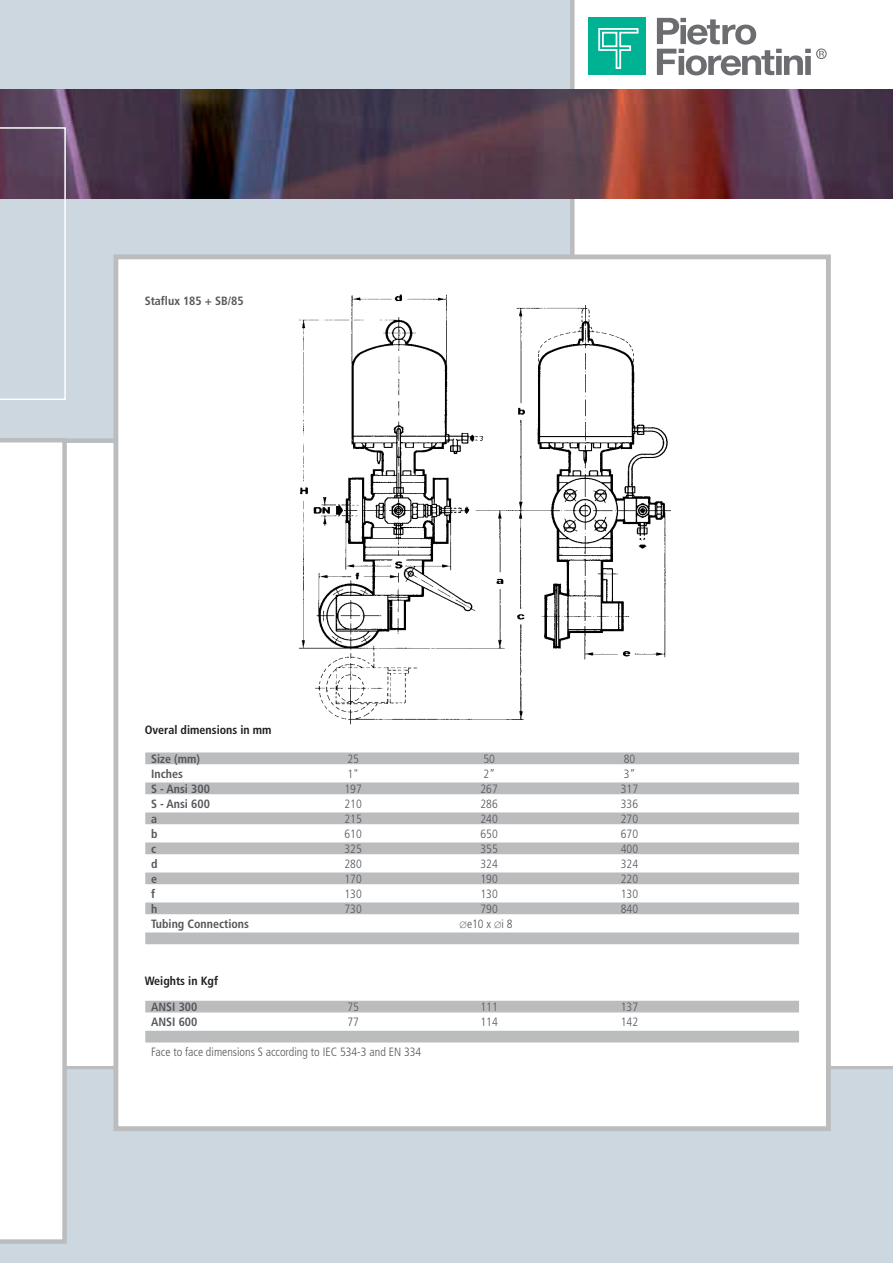
<style>
.page{position:relative;width:893px;height:1263px;background:#fff}
.page>*{position:absolute;margin:0;border:0;box-sizing:border-box;transform-origin:0 0}
.t1{font:300 condensed 12px/15px "Frutiger";color:#56575b}
.t2{font:700 condensed 12px/15px "Frutiger";color:#56575b}
.t3{font:700 condensed 12px "Frutiger";color:#231e1f}
</style>
<div class="page">
<div style="left:0;top:0;width:575px;height:443px;background:#cdd7e0"></div>
<div style="left:589px;top:18px;width:57px;height:57px;background:#00b294"></div>
<svg style="left:598px;top:28px;width:41px;height:41px"></svg>
<div style="left:602px;top:32px;width:15px;height:15px;border:2px solid #fff"></div>
<svg style="left:657px;top:18px;width:170px;height:57px"></svg>
<img style="left:180px;top:90px;width:713px;height:108px">
<img style="left:0;top:90px;width:180px;height:108px">
<svg style="left:0;top:127px;width:66px;height:273px;background:#b0b1be"></svg>
<div style="left:0;top:1066px;width:893px;height:197px;background:#cdd7e0"></div>
<div style="left:116px;top:257px;width:712px;height:872px;background:#fff"></div>
<div style="left:113px;top:254px;width:718px;height:877px;border:5px solid #babcbe"></div>
<svg style="left:0;top:438px;width:67px;height:806px"></svg>
<div style="left:145px;top:752px;width:654px;height:13px;background:#babcbe"></div>
<div style="left:145px;top:752px;width:655px;height:13px;border:1px solid #fff"></div>
<div style="left:145px;top:782px;width:654px;height:13px;background:#babcbe"></div>
<div style="left:145px;top:782px;width:655px;height:13px;border:1px solid #fff"></div>
<div style="left:145px;top:812px;width:654px;height:13px;background:#babcbe"></div>
<div style="left:145px;top:812px;width:655px;height:13px;border:1px solid #fff"></div>
<div style="left:145px;top:842px;width:654px;height:13px;background:#babcbe"></div>
<div style="left:145px;top:842px;width:655px;height:13px;border:1px solid #fff"></div>
<div style="left:145px;top:872px;width:654px;height:13px;background:#babcbe"></div>
<div style="left:145px;top:872px;width:655px;height:13px;border:1px solid #fff"></div>
<div style="left:145px;top:902px;width:654px;height:13px;background:#babcbe"></div>
<div style="left:145px;top:902px;width:655px;height:13px;border:1px solid #fff"></div>
<div style="left:145px;top:932px;width:654px;height:13px;background:#babcbe"></div>
<div style="left:145px;top:932px;width:655px;height:13px;border:1px solid #fff"></div>
<div style="left:145px;top:1000px;width:654px;height:13px;background:#babcbe"></div>
<div style="left:145px;top:1000px;width:655px;height:13px;border:1px solid #fff"></div>
<div style="left:145px;top:1030px;width:654px;height:13px;background:#babcbe"></div>
<div style="left:145px;top:1030px;width:655px;height:13px;border:1px solid #fff"></div>
<img style="left:298px;top:294px;width:373px;height:431px">
<p class="t2" style="left:145px;top:293px;width:100px">Staflux 185 + SB/85</p>
<p class="t3" style="left:145px;top:723px;width:128px">Overal dimensions in mm</p>
<p class="t2" style="left:151px;top:751px;width:99px">Size (mm)<br>Inches<br>S - Ansi 300<br>S - Ansi 600<br>a<br>b<br>c<br>d<br>e<br>f<br>h<br>Tubing Connections</p>
<p class="t3" style="left:145px;top:974px;width:75px">Weights in Kgf</p>
<p class="t2" style="left:151px;top:999px;width:48px">ANSI 300<br>ANSI 600</p>
<p class="t1" style="left:344px;top:751px;width:19px">25<br>1"<br>197<br>210<br>215<br>610<br>325<br>280<br>170<br>130<br>730</p>
<p class="t1" style="left:481px;top:751px;width:19px">50<br>2”<br>267<br>286<br>240<br>650<br>355<br>324<br>190<br>130<br>790</p>
<p class="t1" style="left:460px;top:917px;width:54px">∅e10 x ∅i 8</p>
<p class="t1" style="left:621px;top:751px;width:19px">80<br>3”<br>317<br>336<br>270<br>670<br>400<br>324<br>220<br>130<br>840</p>
<p class="t1" style="left:347px;top:999px;width:13px">75<br>77</p>
<p class="t1" style="left:481px;top:999px;width:19px">111<br>114</p>
<p class="t1" style="left:621px;top:999px;width:19px">137<br>142</p>
<p class="t1" style="left:151px;top:1045px;width:272px">Face to face dimensions S according to IEC 534-3 and EN 334</p>
</div>
